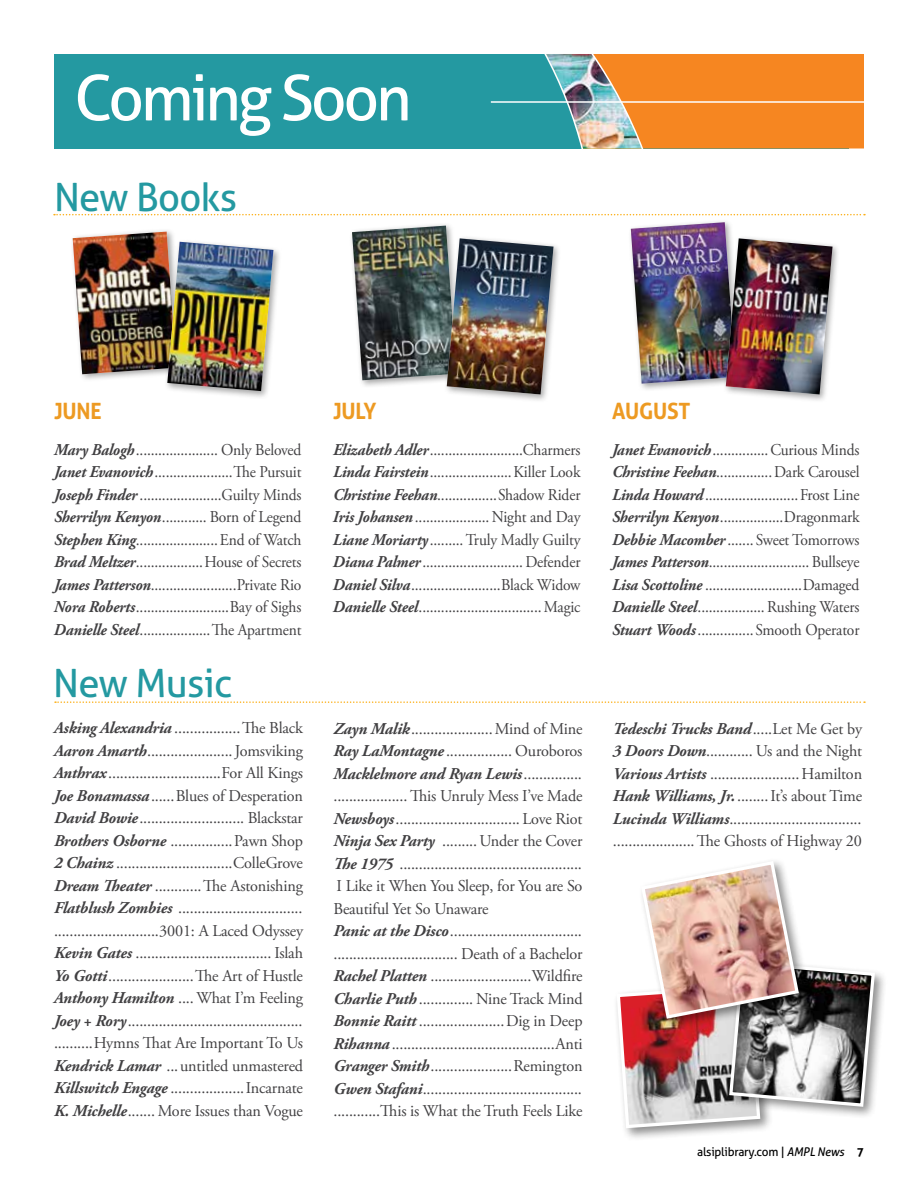
<style>
.page{position:relative;width:918px;height:1188px;background:#fff}
.page>*{position:absolute;margin:0;border:0;box-sizing:border-box;transform-origin:0 0}
.t1{font:63px "Aller";letter-spacing:-.05em;color:#fff}
.t2{font:39px "Aller";letter-spacing:-.02em;color:#2499a1}
.t3{font:700 22.5px "Aller";letter-spacing:-.01em;color:#ed9a22;scale:.94 1}
.t4{font:16.5px/22.5px "Adobe Garamond Pro";letter-spacing:-.01em;color:#414042;text-align:justify}
.t5{font:16.5px/22.5px "Adobe Garamond Pro";letter-spacing:-.01em;color:#414042;text-align:justify;scale:.94 1}
.t6{font:12px "Aller";letter-spacing:-.02em;color:#000}
.s1{font-weight:700;font-style:italic}
.s2{font-style:italic}
.s3{font-weight:700}
</style>
<div class="page">
<svg style="left:54px;top:214px;width:811px;height:1px"></svg>
<svg style="left:55px;top:701px;width:810px;height:2px"></svg>
<div style="left:164px;top:238px;width:118px;height:161px;background:#000;opacity:.35"></div>
<img style="left:73px;top:232px;width:200px;height:159px">
<img style="left:167px;top:242px;width:106px;height:149px">
<div style="left:443px;top:235px;width:119px;height:168px;background:#000;opacity:.35"></div>
<img style="left:352px;top:226px;width:202px;height:169px">
<img style="left:447px;top:238px;width:107px;height:157px">
<div style="left:722px;top:235px;width:119px;height:168px;background:#000;opacity:.35"></div>
<img style="left:631px;top:222px;width:202px;height:173px">
<img style="left:726px;top:238px;width:107px;height:157px">
<div style="left:613px;top:981px;width:160px;height:160px;background:#000;opacity:.45"></div>
<div style="left:725px;top:957px;width:163px;height:163px;background:#000;opacity:.45"></div>
<img style="left:615px;top:861px;width:262px;height:269px">
<div style="left:54px;top:54px;width:795px;height:94px;background:#2499a1"></div>
<hr style="left:491px;top:101px;width:374px;height:2px;background:#fff">
<img style="left:542px;top:54px;width:322px;height:95px">
<h1 class="t1" style="left:74px;top:60px;width:339px">Coming Soon</h1>
<h2 class="t2" style="left:54px;top:173px;width:185px">New Books</h2>
<h3 class="t3" style="left:54px;top:397px;width:52px">JUNE</h3>
<p class="t5" style="left:54px;top:439px;width:265px"><span class="s1">Mary Balogh</span>...................... Only Beloved <span class="s1">Janet Evanovich</span>.....................The Pursuit <span class="s1">Joseph Finder</span>......................Guilty Minds <span class="s1">Sherrilyn Kenyon</span>............ Born of Legend <span class="s1">Stephen King</span>......................End of Watch <span class="s1">Brad Meltzer</span>..................House of Secrets <span class="s1">James Patterson</span>.......................Private Rio <span class="s1">Nora Roberts</span>.........................Bay of Sighs <span class="s1">Danielle Steel</span>...................The Apartment</p>
<h2 class="t2" style="left:53px;top:659px;width:181px">New Music</h2>
<h3 class="t3" style="left:333px;top:397px;width:48px">JULY</h3>
<p class="t5" style="left:333px;top:439px;width:265px"><span class="s1">Elizabeth Adler</span>.........................Charmers <span class="s1">Linda Fairstein</span>......................Killer Look <span class="s1">Christine Feehan</span>................Shadow Rider <span class="s1">Iris Johansen</span>.................... Night and Day <span class="s1">Liane Moriarty</span>......... Truly Madly Guilty <span class="s1">Diana Palmer</span>........................... Defender <span class="s1">Daniel Silva</span>........................Black Widow <span class="s1">Danielle Steel</span>.................................Magic</p>
<h3 class="t3" style="left:612px;top:397px;width:85px">AUGUST</h3>
<p class="t5" style="left:612px;top:439px;width:265px"><span class="s1">Janet Evanovich</span>...............Curious Minds <span class="s1">Christine Feehan</span>...............Dark Carousel <span class="s1">Linda Howard</span>.........................Frost Line <span class="s1">Sherrilyn Kenyon</span>.................Dragonmark <span class="s1">Debbie Macomber</span>....... Sweet Tomorrows <span class="s1">James Patterson</span>........................... Bullseye <span class="s1">Lisa Scottoline</span> ..........................Damaged <span class="s1">Danielle Steel</span>.................. Rushing Waters <span class="s1">Stuart Woods</span>...............Smooth Operator</p>
<p class="t4" style="left:54px;top:718px;width:251px"><span class="s1">Asking Alexandria</span> .................The Black <span class="s1">Aaron Amarth</span>......................Jomsviking <span class="s1">Anthrax</span> .............................For All Kings <span class="s1">Joe Bonamassa</span>......Blues of Desperation <span class="s1">David Bowie</span>........................... Blackstar <span class="s1">Brothers Osborne</span> ................Pawn Shop <span class="s1">2 Chainz</span> ..............................ColleGrove <span class="s1">Dream Theater</span> ............The Astonishing <span class="s1">Flatblush Zombies</span> ................................ ...........................3001: A Laced Odyssey <span class="s1">Kevin Gates</span> ................................... Islah <span class="s1">Yo Gotti</span>......................The Art of Hustle <span class="s1">Anthony Hamilton</span> .... What I’m Feeling <span class="s1">Joey + Rory</span>............................................. ..........Hymns That Are Important To Us <span class="s1">Kendrick Lamar</span> ...untitled unmastered <span class="s1">Killswitch Engage</span> ...................Incarnate <span class="s1">K. Michelle</span>....... More Issues than Vogue</p>
<p class="t4" style="left:333px;top:718px;width:251px;text-align:left"><span class="s1">Zayn Malik</span>.....................Mind of Mine <span class="s1">Ray LaMontagne</span> ................. Ouroboros <span class="s1">Macklelmore and Ryan Lewis</span>............... ................... This Unruly Mess I’ve Made <span class="s1">Newsboys</span>................................ Love Riot <span class="s1">Ninja Sex Party</span> .........Under the Cover <span class="s1">The 1975</span> ...............................................<br>I Like it When You Sleep, for You are So Beautiful Yet So Unaware<br><span class="s1">Panic at the Disco</span>.................................. ................................ Death of a Bachelor <span class="s1">Rachel Platten</span> ..........................Wildfire <span class="s1">Charlie Puth</span> .............. Nine Track Mind <span class="s1">Bonnie Raitt</span> ......................Dig in Deep <span class="s1">Rihanna</span>..........................................Anti <span class="s1">Granger Smith</span>.....................Remington <span class="s1">Gwen Stafani</span>......................................... ............This is What the Truth Feels Like</p>
<p class="t4" style="left:613px;top:718px;width:251px"><span class="s1">Tedeschi Trucks Band</span>.....Let Me Get by <span class="s1">3 Doors Down</span>............ Us and the Night <span class="s1">Various Artists</span> ....................... Hamilton <span class="s1">Hank Williams, Jr.</span>........It’s about Time <span class="s1">Lucinda Williams</span>.................................. .....................The Ghosts of Highway 20</p>
<p class="t6" style="left:697px;top:1145px;width:168px">alsiplibrary.com | <span class="s2">AMPL News</span> <span class="s3">7</span></p>
</div>
